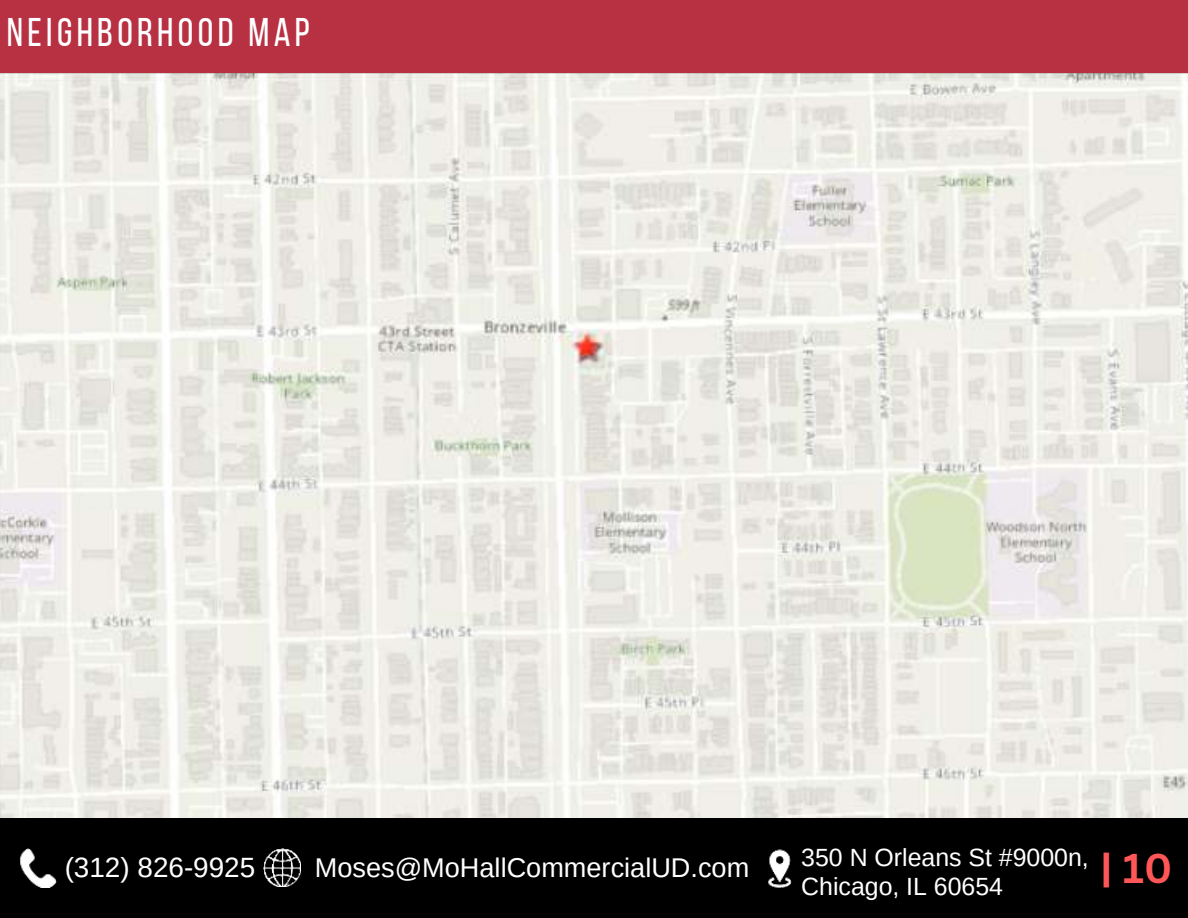
<style>
.page{position:relative;width:1188px;height:918px;background:#fff}
.page>*{position:absolute;margin:0;border:0;box-sizing:border-box;transform-origin:0 0}
.t1{font:700 40.5px "Canva Sans";color:#ff5757}
.t2{font:39.9px "Bebas Neue";letter-spacing:.11em;color:#fff}
.t3{font:27.9px "Arimo";color:#fff}
.t4{font:27.15px "Arimo";color:#fff}
.t5{font:24.9px/29.2px "Arimo";color:#fff}
</style>
<div class="page">
<img style="left:0;top:72px;width:1188px;height:746px">
<div style="left:0;top:0;width:1188px;height:72px;background:#b83143"></div>
<div style="left:0;top:818px;width:1188px;height:100px;background:#000"></div>
<img style="left:19px;top:849px;width:37px;height:38px">
<img style="left:263px;top:849px;width:37px;height:37px">
<img style="left:768px;top:849px;width:24px;height:39px">
<h2 class="t2" style="left:7px;top:11px;width:304px">NEIGHBORHOOD MAP</h2>
<p class="t3" style="left:65px;top:850px;width:192px">(312) 826-9925</p>
<p class="t5" style="left:801px;top:843px;width:289px">350 N Orleans St #9000n,<br>Chicago, IL 60654</p>
<p class="t4" style="left:315px;top:851px;width:436px">Moses@MoHallCommercialUD.com</p>
<h1 class="t1" style="left:1100px;top:844px;width:74px">| 10</h1>
<p class="t3" style="left:49px;top:846px;width:192px">(312) 826-9925</p>
</div>
